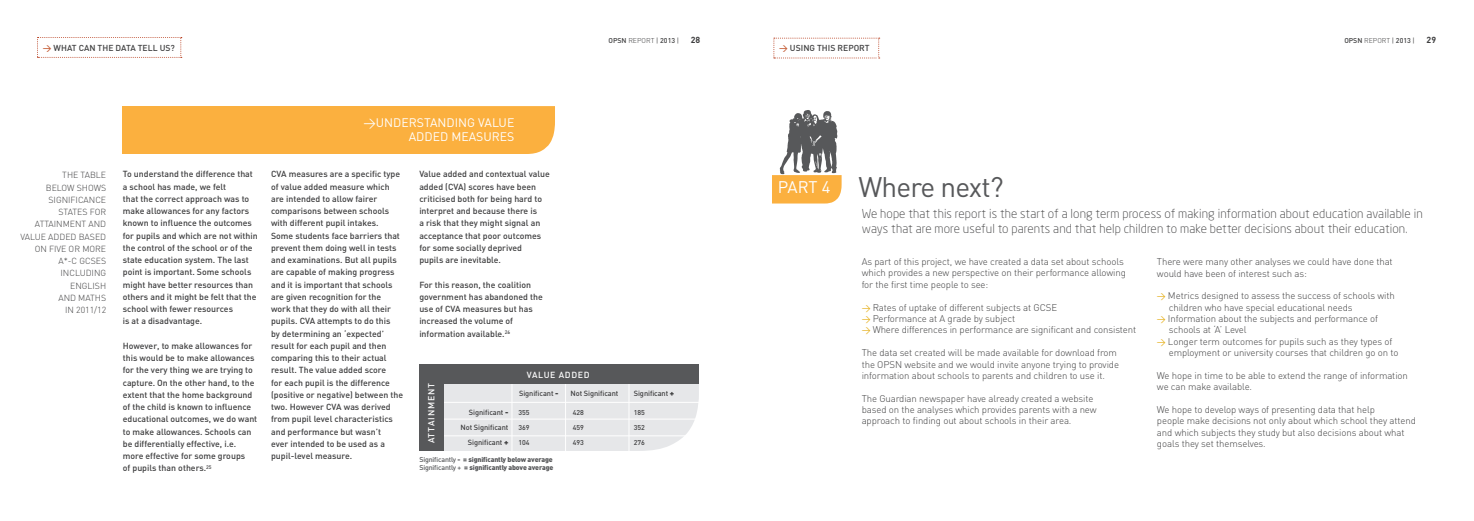
<style>
.page{position:relative;width:1474px;height:521px;background:#fff}
.page>*{position:absolute;margin:0;border:0;box-sizing:border-box;transform-origin:0 0}
.t1{font:28px "DIN";letter-spacing:-.03em;color:#57585a}
.t2{font:300 12.25px/14.9px "Neo Sans";letter-spacing:.01em;color:#3e3e3f}
.t3{font:12.25px/14.9px "DIN";color:#fff;text-align:right}
.t4{font:300 9.62px/11.4px "DIN";letter-spacing:-.01em;color:#3e3e3f}
.t5{font:500 8.75px/12.2px "DIN";color:#3e3e3f}
.t6{font:300 8.75px/12.2px "DIN";color:#3e3e3f;text-align:right}
.t7{font:500 8.75px "DIN";letter-spacing:.07em;color:#fff}
.t8{font:500 8.75px "DIN";letter-spacing:.11em;color:#fff}
.t9{font:700 8.75px "DIN";color:#3e3e3f}
.t10{font:500 8.58px "DIN";color:#3e3e3f}
.t11{font:500 7.44px/14.9px "DIN";letter-spacing:-.01em;color:#3e3e3f;text-align:right}
.t12{font:900 7px/8.8px "DIN";letter-spacing:-.02em;color:#57585a}
.t13{font:500 7px "DIN";letter-spacing:-.01em;color:#3e3e3f}
.s1{color:#c45c35}
.s2{font-weight:300}
.s3{font-weight:400}
.s4{font-weight:900;font-size:7.88px}
.s5{font-weight:500}
.s6{font-weight:400;font-size:8.75px;color:#e4ab0e}
</style>
<div class="page">
<svg style="left:773px;top:38px;width:106px;height:21px"></svg>
<div style="left:773px;top:175px;width:68px;height:28px;background:#fbb03f"></div>
<img style="left:779px;top:110px;width:63px;height:68px">
<svg style="left:37px;top:37px;width:145px;height:21px"></svg>
<div style="left:430px;top:106px;width:125px;height:48px;background:#fbb03f"></div>
<div style="left:123px;top:106px;width:307px;height:48px;background:#fbb03f"></div>
<div style="left:443px;top:384px;width:256px;height:67px;background:#e6e7e9"></div>
<hr style="left:511px;top:381px;width:1px;height:72px;background:#fff">
<hr style="left:565px;top:382px;width:1px;height:70px;background:#fff">
<hr style="left:628px;top:383px;width:1px;height:69px;background:#fff">
<hr style="left:443px;top:419px;width:253px;height:1px;background:#fff">
<hr style="left:443px;top:402px;width:260px;height:1px;background:#fff">
<hr style="left:443px;top:435px;width:254px;height:1px;background:#fff">
<div style="left:419px;top:365px;width:24px;height:86px;background:#57585a"></div>
<div style="left:419px;top:364px;width:280px;height:20px;background:#57585a"></div>
<p class="t10" style="left:43px;top:42px;width:134px"><span class="s1">&gt;</span> WHAT CAN THE DATA TELL US?</p>
<p class="t13" style="left:608px;top:36px;width:72px">OPSN <span class="s2">REPORT</span> <span class="s3">|</span> 2013 <span class="s3">|</span></p>
<p class="t9" style="left:691px;top:34px;width:11px">28</p>
<p class="t6" style="left:20px;top:169px;width:87px">THE TABLE<br>BELOW SHOWS<br>SIGNIFICANCE<br>STATES FOR<br>ATTAINMENT AND<br>VALUE ADDED BASED<br>ON FIVE OR MORE<br>A*-C GCSES<br>INCLUDING<br>ENGLISH<br>AND MATHS<br>IN 2011/12</p>
<p class="t5" style="left:123px;top:168px;width:136px">To understand the difference that a school has made, we felt<br>that the correct approach was to make allowances for any factors known to influence the outcomes for pupils and which are not within the control of the school or of the state education system. The last point is important. Some schools might have better resources than others and it might be felt that the school with fewer resources<br>is at a disadvantage.</p>
<p class="t5" style="left:123px;top:339px;width:136px">However, to make allowances for this would be to make allowances for the very thing we are trying to capture. On the other hand, to the extent that the home background of the child is known to influence educational outcomes, we do want to make allowances. Schools can be differentially effective, i.e. more effective for some groups<br>of pupils than others.<sup>25</sup></p>
<h2 class="t3" style="left:363px;top:114px;width:152px">&gt;UNDERSTANDING VALUE<br>ADDED MEASURES</h2>
<p class="t5" style="left:271px;top:168px;width:133px">CVA measures are a specific type of value added measure which are intended to allow fairer comparisons between schools with different pupil intakes.<br>Some students face barriers that prevent them doing well in tests and examinations. But all pupils are capable of making progress and it is important that schools are given recognition for the work that they do with all their pupils. CVA attempts to do this<br>by determining an ‘expected’ result for each pupil and then comparing this to their actual result. The value added score<br>for each pupil is the difference (positive or negative) between the two. However CVA was derived from pupil level characteristics and performance but wasn’t<br>ever intended to be used as a pupil-level measure.</p>
<p class="t5" style="left:419px;top:168px;width:132px">Value added and contextual value added (CVA) scores have been criticised both for being hard to interpret and because there is<br>a risk that they might signal an acceptance that poor outcomes for some socially deprived<br>pupils are inevitable.</p>
<p class="t5" style="left:419px;top:278px;width:125px">For this reason, the coalition government has abandoned the use of CVA measures but has increased the volume of information available.<sup>26</sup></p>
<p class="t7" style="left:527px;top:369px;width:64px">VALUE ADDED</p>
<p class="t8" style="left:426px;top:443px;width:62px;rotate:-90deg">ATTAINMENT</p>
<p class="t11" style="left:519px;top:385px;width:41px">Significant <span class="s4">-</span></p>
<p class="t11" style="left:570px;top:385px;width:49px">Not Significant</p>
<p class="t11" style="left:633px;top:385px;width:42px">Significant <span class="s4">+</span></p>
<p class="t13" style="left:518px;top:408px;width:13px">355</p>
<p class="t13" style="left:573px;top:408px;width:13px">428</p>
<p class="t13" style="left:634px;top:408px;width:13px">185</p>
<p class="t13" style="left:518px;top:423px;width:13px">369</p>
<p class="t13" style="left:573px;top:423px;width:13px">459</p>
<p class="t13" style="left:634px;top:423px;width:13px">352</p>
<p class="t13" style="left:518px;top:438px;width:13px">104</p>
<p class="t13" style="left:573px;top:438px;width:13px">493</p>
<p class="t13" style="left:634px;top:438px;width:13px">276</p>
<p class="t11" style="left:460px;top:405px;width:49px">Significant <span class="s4">-<br></span>Not Significant<br>Significant <span class="s4">+</span></p>
<p class="t12" style="left:419px;top:454px;width:136px"><span class="s5">Significantly</span> - = significantly below average<br><span class="s5">Significantly +</span> = significantly above average</p>
<p class="t10" style="left:779px;top:43px;width:92px"><span class="s1">&gt;</span> USING THIS REPORT</p>
<p class="t13" style="left:1344px;top:36px;width:72px">OPSN <span class="s2">REPORT</span> <span class="s3">|</span> 2013 <span class="s3">|</span></p>
<p class="t9" style="left:1426px;top:34px;width:11px">29</p>
<h1 class="t1" style="left:778px;top:169px;width:227px"><sup>PART</sup> <sup>4</sup> Where next?</h1>
<h2 class="t2" style="left:861px;top:206px;width:562px">We hope that this report is the start of a long term process of making information about education available in ways that are more useful to parents and that help children to make better decisions about their education.</h2>
<p class="t4" style="left:861px;top:256px;width:266px">As part of this project, we have created a data set about schools which provides a new perspective on their performance allowing for the first time people to see:</p>
<p class="t4" style="left:861px;top:301px;width:276px"><span class="s6">&gt;</span> Rates of uptake of different subjects at GCSE<br><span class="s6">&gt;</span> Performance at A grade by subject<br><span class="s6">&gt;</span> Where differences in performance are significant and consistent</p>
<p class="t4" style="left:861px;top:347px;width:259px">The data set created will be made available for download from the OPSN website and we would invite anyone trying to provide information about schools to parents and children to use it.</p>
<p class="t4" style="left:861px;top:392px;width:236px">The Guardian newspaper have already created a website based on the analyses which provides parents with a new approach to finding out about schools in their area.</p>
<p class="t4" style="left:1156px;top:256px;width:237px">There were many other analyses we could have done that would have been of interest such as:</p>
<p class="t4" style="left:1156px;top:290px;width:239px"><span class="s6">&gt;</span> Metrics designed to assess the success of schools with</p>
<p class="t4" style="left:1168px;top:301px;width:185px">children who have special educational needs</p>
<p class="t4" style="left:1156px;top:313px;width:222px"><span class="s6">&gt;</span> Information about the subjects and performance of</p>
<p class="t4" style="left:1168px;top:324px;width:79px">schools at ‘A’ Level</p>
<p class="t4" style="left:1156px;top:335px;width:237px"><span class="s6">&gt;</span> Longer term outcomes for pupils such as they types of</p>
<p class="t4" style="left:1168px;top:347px;width:231px">employment or university courses that children go on to</p>
<p class="t4" style="left:1156px;top:370px;width:252px">We hope in time to be able to extend the range of information we can make available.</p>
<p class="t4" style="left:1156px;top:404px;width:260px">We hope to develop ways of presenting data that help<br>people make decisions not only about which school they attend and which subjects they study but also decisions about what goals they set themselves.</p>
</div>
